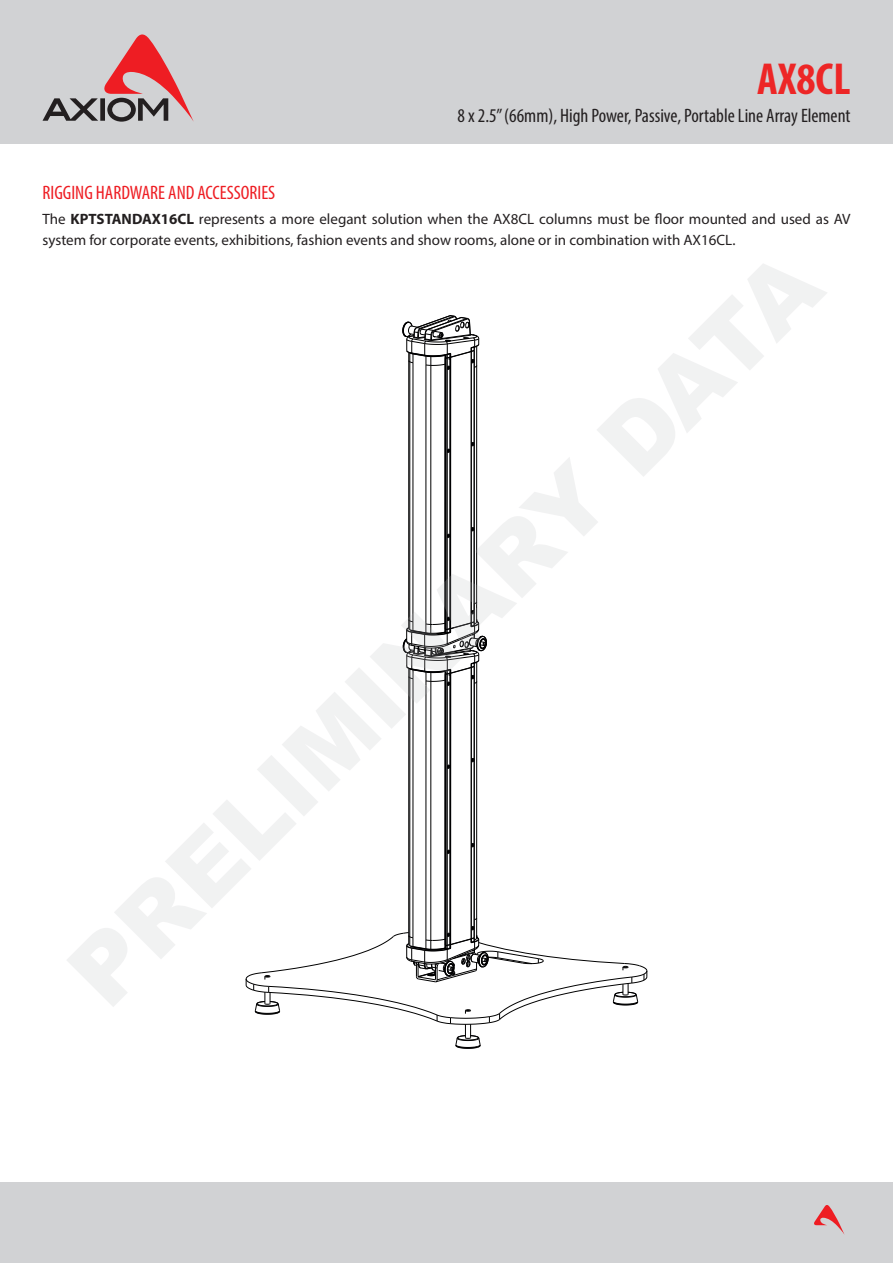
<style>
.page{position:relative;width:893px;height:1263px;background:#fff}
.page>*{position:absolute;margin:0;border:0;box-sizing:border-box;transform-origin:0 0}
.t1{font:700 condensed 45px "Myriad Pro";color:#ed2626}
.t2{font:condensed 19.5px "Myriad Pro";color:#231f20}
.t3{font:condensed 19.5px "Myriad Pro";color:#ee1d23}
.t4{font:15px/21px "Myriad Pro";color:#231f20}
.s1{font-weight:700}
</style>
<div class="page">
<div style="left:0;top:1183px;width:893px;height:80px;background:#d1d2d4"></div>
<div style="left:0;top:0;width:893px;height:143px;background:#d1d2d4"></div>
<svg style="left:43px;top:34px;width:151px;height:88px"></svg>
<svg style="left:814px;top:1205px;width:30px;height:29px"></svg>
<hr style="left:408px;top:352px;width:1px;height:276px;background:#000001">
<hr style="left:408px;top:668px;width:1px;height:276px;background:#000001">
<hr style="left:409px;top:353px;width:1px;height:277px;background:#000001">
<hr style="left:409px;top:669px;width:1px;height:277px;background:#000001">
<hr style="left:412px;top:363px;width:1px;height:259px;background:#000001">
<hr style="left:412px;top:679px;width:1px;height:259px;background:#000001">
<hr style="left:425px;top:365px;width:1px;height:259px;background:#000001">
<hr style="left:425px;top:685px;width:1px;height:255px;background:#000001">
<hr style="left:430px;top:357px;width:1px;height:276px;background:#000001">
<hr style="left:430px;top:672px;width:1px;height:277px;background:#000001">
<hr style="left:445px;top:358px;width:1px;height:271px;background:#000001">
<hr style="left:445px;top:674px;width:1px;height:271px;background:#000001">
<hr style="left:446px;top:358px;width:1px;height:271px;background:#000001">
<hr style="left:446px;top:674px;width:1px;height:271px;background:#000001">
<hr style="left:447px;top:358px;width:1px;height:271px;background:#000001">
<hr style="left:447px;top:674px;width:1px;height:271px;background:#000001">
<hr style="left:449px;top:357px;width:1px;height:271px;background:#000001">
<hr style="left:449px;top:673px;width:1px;height:271px;background:#000001">
<hr style="left:450px;top:357px;width:1px;height:271px;background:#000001">
<hr style="left:450px;top:673px;width:1px;height:271px;background:#000001">
<hr style="left:471px;top:352px;width:1px;height:271px;background:#000001">
<hr style="left:471px;top:667px;width:1px;height:272px;background:#000001">
<hr style="left:474px;top:351px;width:1px;height:271px;background:#000001">
<hr style="left:474px;top:667px;width:1px;height:271px;background:#000001">
<hr style="left:476px;top:346px;width:1px;height:276px;background:#000001">
<hr style="left:476px;top:662px;width:1px;height:276px;background:#000001">
<svg style="left:470px;top:842px;width:5px;height:6px"></svg>
<svg style="left:470px;top:757px;width:5px;height:6px"></svg>
<svg style="left:446px;top:849px;width:4px;height:6px"></svg>
<svg style="left:446px;top:764px;width:4px;height:6px"></svg>
<svg style="left:470px;top:441px;width:5px;height:6px"></svg>
<svg style="left:470px;top:526px;width:5px;height:6px"></svg>
<svg style="left:446px;top:448px;width:4px;height:6px"></svg>
<svg style="left:402px;top:315px;width:78px;height:56px"></svg>
<svg style="left:446px;top:533px;width:4px;height:6px"></svg>
<svg style="left:402px;top:600px;width:85px;height:87px"></svg>
<svg style="left:245px;top:917px;width:403px;height:132px"></svg>
<h1 class="t1" style="left:757px;top:51px;width:95px">AX8CL</h1>
<h2 class="t2" style="left:458px;top:104px;width:394px">8 x 2.5” (66mm), High Power, Passive, Portable Line Array Element</h2>
<h2 class="t3" style="left:43px;top:180px;width:234px">RIGGING HARDWARE AND ACCESSORIES</h2>
<p class="t4" style="left:43px;top:208px;width:809px">The <span class="s1">KPTSTANDAX16CL</span> represents a more elegant solution when the AX8CL columns must be floor mounted and used as AV system for corporate events, exhibitions, fashion events and show rooms, alone or in combination with AX16CL.</p>
</div>
